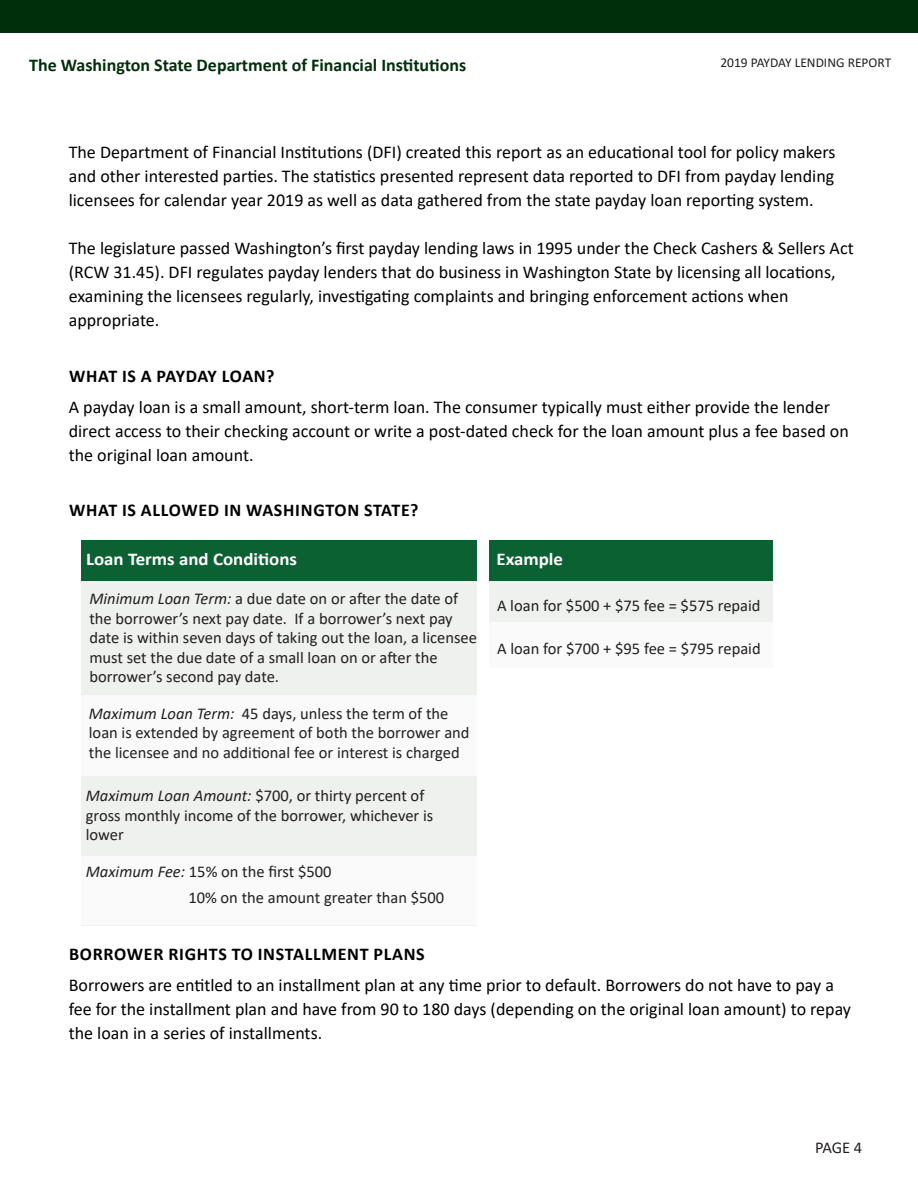
<style>
.page{position:relative;width:918px;height:1188px;background:#fff}
.page>*{position:absolute;margin:0;border:0;box-sizing:border-box;transform-origin:0 0}
.t1{font:18px/24px "Calibri";color:#000}
.t2{font:700 18px "Calibri";letter-spacing:.04em;color:#000}
.t3{font:700 18px "Calibri";color:#002f0b}
.Space_after_for_list{font:700 18px "Calibri";color:#fff;scale:1.05 1}
.Space_after_for_list-2{font:16.5px/19.5px "Calibri";color:#231f20}
.t4{font:13.5px "Calibri";color:#231f20}
.s1{font-style:italic}
</style>
<div class="page">
<div style="left:0;top:0;width:918px;height:32px;background:#002f0b"></div>
<div style="left:81px;top:580px;width:396px;height:346px;background:#eef1ed"></div>
<div style="left:489px;top:580px;width:283px;height:88px;background:#eef1ed"></div>
<div style="left:81px;top:540px;width:396px;height:40px;background:#0c6133"></div>
<div style="left:489px;top:540px;width:283px;height:40px;background:#0c6133"></div>
<div style="left:81px;top:695px;width:396px;height:81px;background:#fff"></div>
<div style="left:78px;top:856px;width:399px;height:70px;background:#fff"></div>
<div style="left:487px;top:622px;width:289px;height:49px;background:#fff"></div>
<p class="t3" style="left:29px;top:52px;width:439px">The Washington State Department of Financial Institutions</p>
<p class="t4" style="left:720px;top:53px;width:172px">2019 PAYDAY LENDING REPORT</p>
<p class="t1" style="left:69px;top:140px;width:768px;text-align:justify">The Department of Financial Institutions (DFI) created this report as an educational tool for policy makers and other interested parties. The statistics presented represent data reported to DFI from payday lending licensees for calendar year 2019 as well as data gathered from the state payday loan reporting system.</p>
<p class="t1" style="left:69px;top:236px;width:786px">The legislature passed Washington’s first payday lending laws in 1995 under the Check Cashers &amp; Sellers Act (RCW 31.45). DFI regulates payday lenders that do business in Washington State by licensing all locations, examining the licensees regularly, investigating complaints and bringing enforcement actions when appropriate.</p>
<p class="t2" style="left:69px;top:363px;width:207px">WHAT IS A PAYDAY LOAN?</p>
<p class="t1" style="left:69px;top:394px;width:782px">A payday loan is a small amount, short-term loan. The consumer typically must either provide the lender direct access to their checking account or write a post-dated check for the loan amount plus a fee based on the original loan amount.</p>
<p class="t2" style="left:69px;top:498px;width:351px">WHAT IS ALLOWED IN WASHINGTON STATE?</p>
<p class="Space_after_for_list" style="left:86px;top:546px;width:202px">Loan Terms and Conditions</p>
<p class="Space_after_for_list" style="left:496px;top:546px;width:65px">Example</p>
<p class="Space_after_for_list-2" style="left:89px;top:588px;width:389px"><span class="s1">Minimum Loan Term:</span> a due date on or after the date of the borrower’s next pay date. If a borrower’s next pay date is within seven days of taking out the loan, a licensee must set the due date of a small loan on or after the borrower’s second pay date.</p>
<p class="Space_after_for_list-2" style="left:89px;top:703px;width:382px"><span class="s1">Maximum Loan Term:</span> 45 days, unless the term of the loan is extended by agreement of both the borrower and the licensee and no additional fee or interest is charged</p>
<p class="Space_after_for_list-2" style="left:86px;top:786px;width:349px"><span class="s1">Maximum Loan Amount:</span> $700, or thirty percent of gross monthly income of the borrower, whichever is lower</p>
<p class="Space_after_for_list-2" style="left:86px;top:861px;width:247px"><span class="s1">Maximum Fee:</span> 15% on the first $500</p>
<p class="Space_after_for_list-2" style="left:188px;top:887px;width:257px">10% on the amount greater than $500</p>
<p class="Space_after_for_list-2" style="left:497px;top:595px;width:265px">A loan for $500 + $75 fee = $575 repaid</p>
<p class="Space_after_for_list-2" style="left:497px;top:638px;width:265px">A loan for $700 + $95 fee = $795 repaid</p>
<p class="t2" style="left:69px;top:942px;width:357px">BORROWER RIGHTS TO INSTALLMENT PLANS</p>
<p class="t1" style="left:69px;top:973px;width:784px">Borrowers are entitled to an installment plan at any time prior to default. Borrowers do not have to pay a fee for the installment plan and have from 90 to 180 days (depending on the original loan amount) to repay the loan in a series of installments.</p>
<p class="Space_after_for_list-2" style="left:815px;top:1137px;width:49px">PAGE 4</p>
</div>
